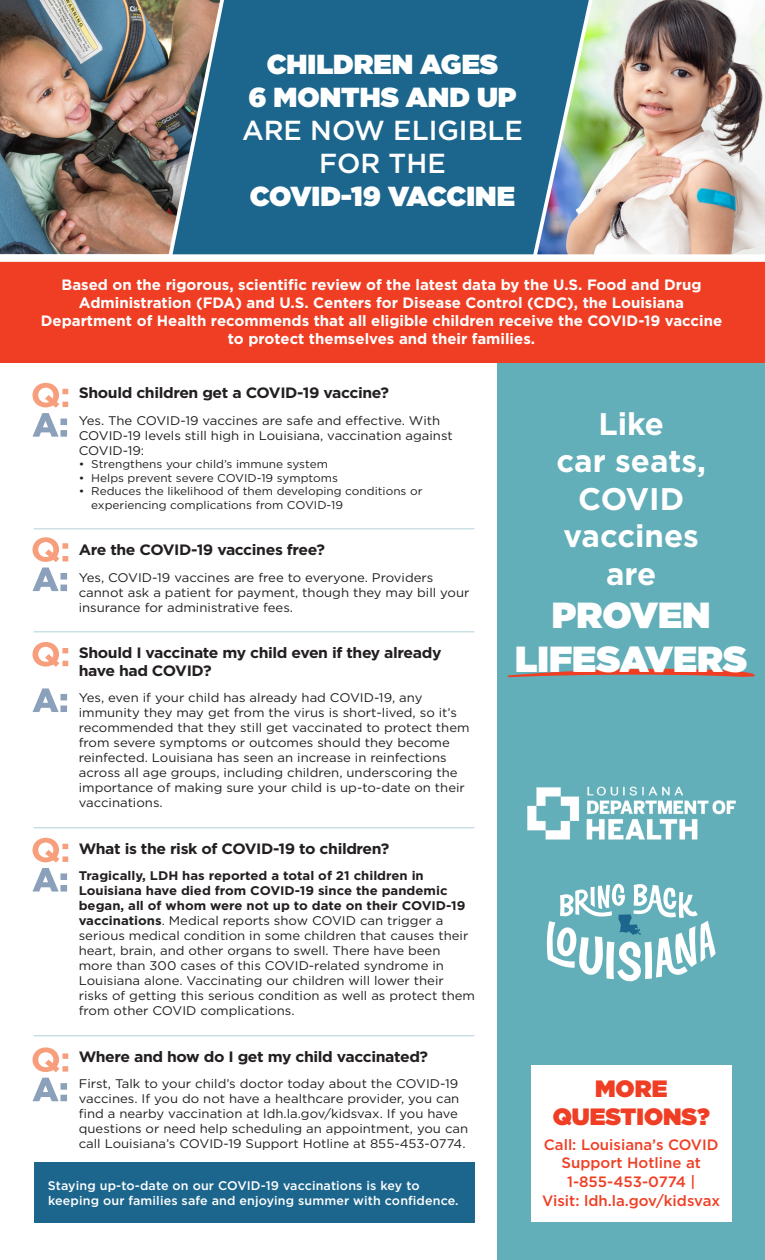
<style>
.page{position:relative;width:765px;height:1260px;background:#fff}
.page>*{position:absolute;margin:0;border:0;box-sizing:border-box;transform-origin:0 0}
.t1{font:900 36.25px/43.5px "Gotham";color:#fff;text-align:center}
.t2{font:700 31.25px/37.5px "Gotham";color:#fff;text-align:center}
.t3{font:900 27.5px/33px "Gotham";color:#fff;text-align:center}
.t4{font:900 23.62px/28.4px "Gotham";color:#ef3e24;text-align:center}
.t5{font:700 15px/18px "Gotham";color:#fff;text-align:center}
.t6{font:700 15px/18px "Gotham";letter-spacing:-.025em;color:#231f20;scale:1.05 1}
.t7{font:500 15px/18.8px "Gotham";color:#ef3e24;text-align:center}
.t8{font:12.5px/15px "Gotham";color:#231f20;scale:1.05 1}
.t9{font:500 12.5px/15px "Gotham";letter-spacing:.01em;color:#fff}
.t10{font:11.25px/13.5px "Gotham";color:#231f20;scale:1.05 1}
.s1{font-weight:500}
.s2{font-weight:700}
</style>
<div class="page">
<div style="left:498px;top:305px;width:267px;height:955px;background:#63afb9"></div>
<div style="left:0;top:0;width:765px;height:276px;background:#1c668d"></div>
<div style="left:0;top:258px;width:765px;height:104px;background:#ef3e24"></div>
<hr style="left:34px;top:529px;width:440px;height:1px;background:#b0d1d7">
<hr style="left:34px;top:632px;width:440px;height:1px;background:#b0d1d7">
<hr style="left:34px;top:827px;width:440px;height:1px;background:#b0d1d7">
<hr style="left:34px;top:1035px;width:440px;height:1px;background:#b0d1d7">
<svg style="left:32px;top:383px;width:36px;height:54px"></svg>
<svg style="left:546px;top:884px;width:170px;height:98px"></svg>
<img style="left:527px;top:786px;width:209px;height:54px">
<div style="left:34px;top:1162px;width:440px;height:60px;background:#1c668d"></div>
<div style="left:531px;top:1066px;width:201px;height:156px;background:#fff"></div>
<svg style="left:508px;top:669px;width:247px;height:8px"></svg>
<svg style="left:32px;top:537px;width:36px;height:25px"></svg>
<svg style="left:32px;top:568px;width:35px;height:23px"></svg>
<svg style="left:32px;top:642px;width:36px;height:25px"></svg>
<svg style="left:32px;top:688px;width:35px;height:24px"></svg>
<svg style="left:32px;top:838px;width:36px;height:54px"></svg>
<svg style="left:32px;top:1047px;width:36px;height:25px"></svg>
<svg style="left:32px;top:1078px;width:35px;height:23px"></svg>
<img style="left:0;top:0;width:224px;height:254px">
<img style="left:533px;top:0;width:232px;height:254px">
<div style="left:0;top:254px;width:765px;height:8px;background:#fff"></div>
<p class="t3" style="left:242px;top:48px;width:282px">CHILDREN AGES<br>6 MONTHS AND UP<br><span class="s1">ARE NOW ELIGIBLE<br>FOR THE</span></p>
<p class="t3" style="left:250px;top:180px;width:267px">COVID-19 VACCINE</p>
<p class="t5" style="left:41px;top:276px;width:683px">Based on the rigorous, scientific review of the latest data by the U.S. Food and Drug Administration (FDA) and U.S. Centers for Disease Control (CDC), the Louisiana Department of Health recommends that all eligible children receive the COVID-19 vaccine to protect themselves and their families.</p>
<p class="t6" style="left:79px;top:384px;width:297px">Should children get a COVID-19 vaccine?</p>
<p class="t8" style="left:79px;top:412px;width:358px">Yes. The COVID-19 vaccines are safe and effective. With<br>COVID-19 levels still high in Louisiana, vaccination against<br>COVID-19:</p>
<p class="t10" style="left:79px;top:457px;width:239px">• Strengthens your child’s immune system</p>
<p class="t10" style="left:79px;top:471px;width:248px">• Helps prevent severe COVID-19 symptoms</p>
<p class="t10" style="left:91px;top:484px;width:317px;text-indent:-12px">• Reduces the likelihood of them developing conditions or experiencing complications from COVID-19</p>
<p class="t6" style="left:79px;top:541px;width:236px">Are the COVID-19 vaccines free?</p>
<p class="t8" style="left:79px;top:569px;width:374px">Yes, COVID-19 vaccines are free to everyone. Providers cannot ask a patient for payment, though they may bill your insurance for administrative fees.</p>
<p class="t6" style="left:79px;top:644px;width:347px">Should I vaccinate my child even if they already have had COVID?</p>
<p class="t8" style="left:79px;top:690px;width:374px">Yes, even if your child has already had COVID-19, any immunity they may get from the virus is short-lived, so it’s recommended that they still get vaccinated to protect them from severe symptoms or outcomes should they become reinfected. Louisiana has seen an increase in reinfections across all age groups, including children, underscoring the importance of making sure your child is up-to-date on their vaccinations.</p>
<p class="t6" style="left:79px;top:840px;width:297px">What is the risk of COVID-19 to children?</p>
<p class="t8" style="left:79px;top:868px;width:379px"><span class="s2">Tragically, LDH has reported a total of 21 children in Louisiana have died from COVID-19 since the pandemic began, all of whom were not up to date on their COVID-19 vaccinations</span>. Medical reports show COVID can trigger a serious medical condition in some children that causes their heart, brain, and other organs to swell. There have been more than 300 cases of this COVID-related syndrome in Louisiana alone. Vaccinating our children will lower their risks of getting this serious condition as well as protect them from other COVID complications.</p>
<p class="t6" style="left:79px;top:1048px;width:334px">Where and how do I get my child vaccinated?</p>
<p class="t8" style="left:79px;top:1076px;width:372px">First, Talk to your child’s doctor today about the COVID-19 vaccines. If you do not have a healthcare provider, you can find a nearby vaccination at ldh.la.gov/kidsvax. If you have questions or need help scheduling an appointment, you can call Louisiana’s COVID-19 Support Hotline at 855-453-0774.</p>
<p class="t9" style="left:48px;top:1177px;width:412px">Staying up-to-date on our COVID-19 vaccinations is key to keeping our families safe and enjoying summer with confidence.</p>
<p class="t2" style="left:556px;top:405px;width:151px">Like<br>car seats,</p>
<p class="t2" style="left:564px;top:480px;width:137px">COVID vaccines</p>
<p class="t2" style="left:606px;top:555px;width:52px">are</p>
<p class="t1" style="left:515px;top:593px;width:234px">PROVEN<br>LIFESAVERS</p>
<p class="t4" style="left:553px;top:1074px;width:159px">MORE<br>QUESTIONS?</p>
<p class="t7" style="left:542px;top:1135px;width:180px">Call: Louisiana’s COVID<br>Support Hotline at<br>1-855-453-0774 |<br>Visit: ldh.la.gov/kidsvax</p>
</div>
